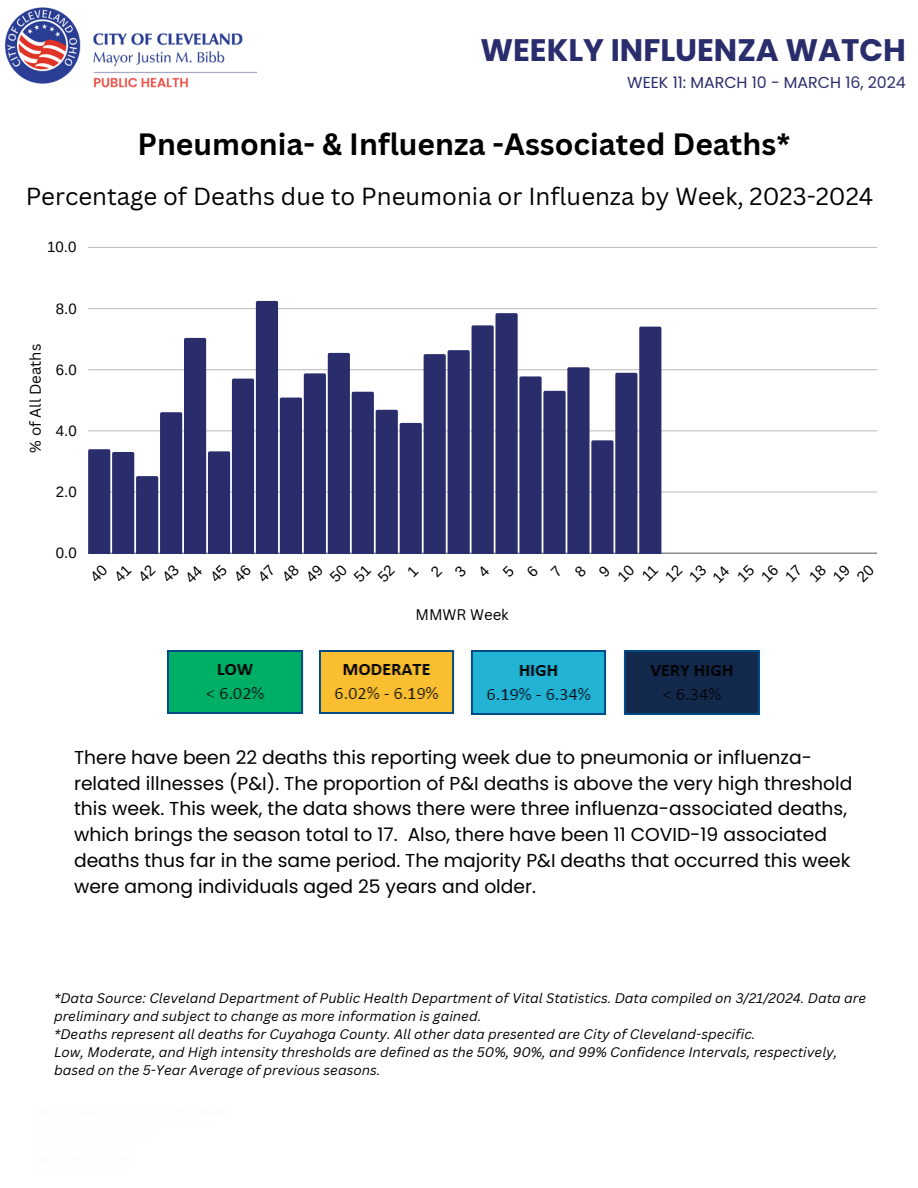
<style>
.page{position:relative;width:918px;height:1188px;background:#fff}
.page>*{position:absolute;margin:0;border:0;box-sizing:border-box;transform-origin:0 0}
.t1{font:700 31.2px "Poppins";color:#2a2d6c}
.t2{font:700 30px "Canva Sans";color:#000}
.t3{font:24px "Canva Sans";color:#000}
.t4{font:18.75px/25.8px "Poppins";color:#000}
.t5{font:15.9px "Poppins";color:#2a2d6c}
.t6{font:15px/16.8px "Arimo";color:#000}
.t7{font:15px "Canva Sans";color:#000}
.t8{font:italic 13.5px/18px "Canva Sans";color:#000}
</style>
<div class="page">
<hr style="left:88px;top:491px;width:789px;height:2px;background:#000">
<hr style="left:88px;top:430px;width:789px;height:1px;background:#000">
<hr style="left:88px;top:369px;width:789px;height:1px;background:#000">
<hr style="left:88px;top:308px;width:789px;height:1px;background:#000">
<hr style="left:88px;top:247px;width:789px;height:1px;background:#000">
<hr style="left:88px;top:553px;width:789px;height:1px;background:#000">
<svg style="left:88px;top:301px;width:573px;height:252px"></svg>
<img style="left:167px;top:650px;width:593px;height:65px">
<img style="left:4px;top:7px;width:253px;height:81px">
<h1 class="t1" style="left:480px;top:28px;width:427px">WEEKLY INFLUENZA WATCH</h1>
<p class="t5" style="left:627px;top:71px;width:280px">WEEK 11: MARCH 10 - MARCH 16, 2024</p>
<h2 class="t2" style="left:138px;top:123px;width:654px">Pneumonia- &amp; Influenza -Associated Deaths*</h2>
<h3 class="t3" style="left:26px;top:179px;width:849px">Percentage of Deaths due to Pneumonia or Influenza by Week, 2023-2024</h3>
<p class="t6" style="left:47px;top:239px;width:31px">10.0</p>
<p class="t7" style="left:25px;top:453px;width:110px;rotate:-90deg">% of All Deaths</p>
<p class="t6" style="left:56px;top:300px;width:22px">8.0</p>
<p class="t6" style="left:56px;top:361px;width:22px">6.0</p>
<p class="t6" style="left:56px;top:422px;width:22px">4.0</p>
<p class="t6" style="left:56px;top:483px;width:22px">2.0</p>
<p class="t6" style="left:56px;top:545px;width:22px">0.0</p>
<p class="t6" style="left:170px;top:562px;width:18px;text-indent:-16px;rotate:-45deg">43<br>44</p>
<p class="t6" style="left:697px;top:562px;width:18px;text-indent:-16px;rotate:-45deg">13<br>14</p>
<p class="t7" style="left:415px;top:604px;width:95px">MMWR Week</p>
<p class="t4" style="left:74px;top:744px;width:780px">There have been 22 deaths this reporting week due to pneumonia or influenza&shy;related illnesses (P&amp;I). The proportion of P&amp;I deaths is above the very high threshold this week. This week, the data shows there were three influenza-associated deaths, which brings the season total to 17. Also, there have been 11 COVID-19 associated deaths thus far in the same period. The majority P&amp;I deaths that occurred this week were among individuals aged 25 years and older.</p>
<p class="t8" style="left:54px;top:988px;width:814px">*Data Source: Cleveland Department of Public Health Department of Vital Statistics. Data compiled on 3/21/2024. Data are preliminary and subject to change as more information is gained.<br>*Deaths represent all deaths for Cuyahoga County. All other data presented are City of Cleveland-specific.<br>Low, Moderate, and High intensity thresholds are defined as the 50%, 90%, and 99% Confidence Intervals, respectively, based on the 5-Year Average of previous seasons.</p>
</div>
